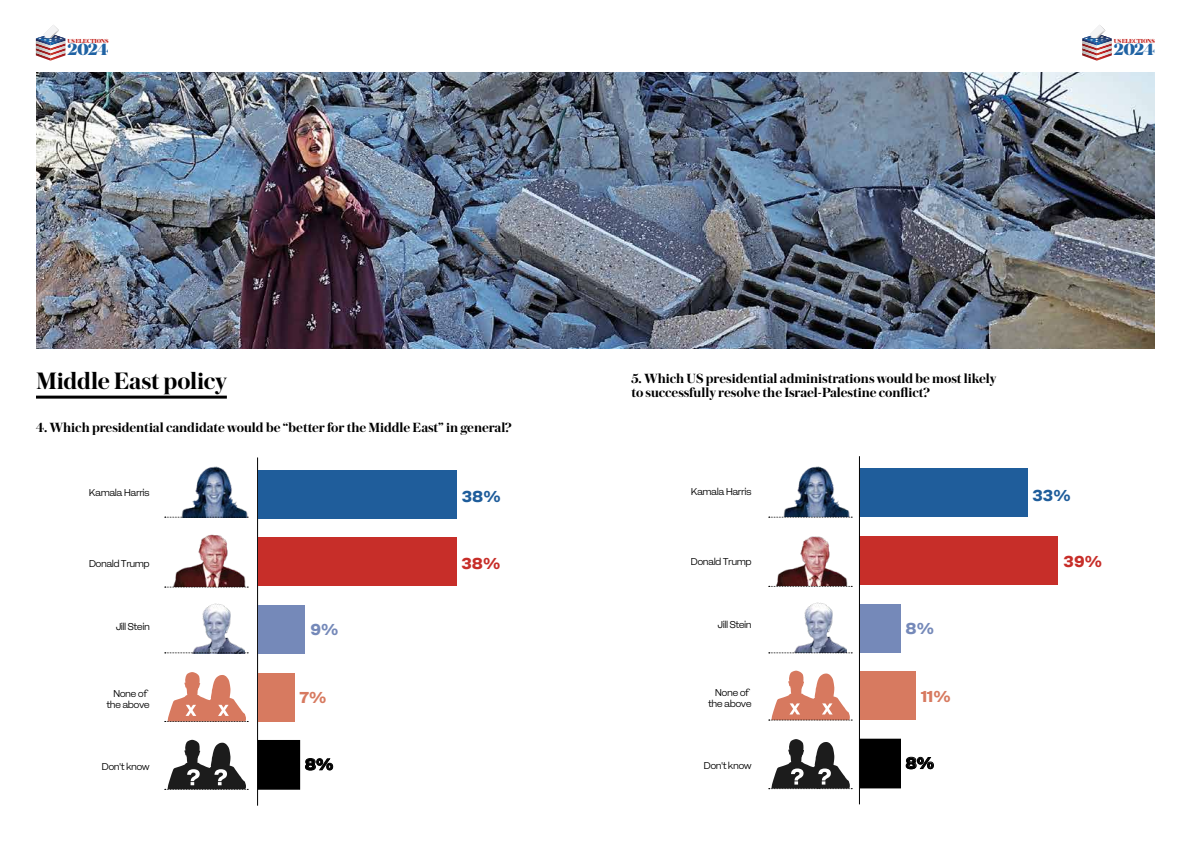
<style>
.page{position:relative;width:1191px;height:842px;background:#fff}
.page>*{position:absolute;margin:0;border:0;box-sizing:border-box;transform-origin:0 0}
.t1{font:600 25px "Austin News Headline";letter-spacing:-.01em;color:#000}
.t2{font:800 17.2px "Austin News Headline";letter-spacing:-.02em;color:#1f62a3}
.t3{font:800 16px "Isento";color:#1f5d9b}
.t4{font:800 16px "Isento";color:#c72e29}
.t5{font:800 16px "Isento";color:#d77a60}
.t6{font:800 16px "Isento";color:#7589b9}
.t7{font:800 16px "Isento";color:#000}
.t8{font:600 14px/14px "Austin News Headline";color:#000}
.t9{font:800 13px "Isento";letter-spacing:-.045em;color:#020202}
.t10{font:10px/11px "Isento";letter-spacing:-.06em;color:#010101;text-align:center}
.t11{font:800 6.1px "Austin News Headline";letter-spacing:-.045em;color:#c62d28}
</style>
<div class="page">
<svg style="left:1082px;top:25px;width:29px;height:36px"></svg>
<svg style="left:36px;top:25px;width:29px;height:36px"></svg>
<img style="left:36px;top:72px;width:1119px;height:276px">
<hr style="left:36px;top:396px;width:191px;height:3px;background:#000">
<svg style="left:305px;top:758px;width:28px;height:12px"></svg>
<hr style="left:257px;top:457px;width:1px;height:349px;background:#010101">
<div style="left:258px;top:740px;width:42px;height:49px;background:#000"></div>
<div style="left:258px;top:673px;width:36px;height:48px;background:#d77a60"></div>
<div style="left:258px;top:605px;width:47px;height:49px;background:#7589b9"></div>
<div style="left:258px;top:537px;width:198px;height:49px;background:#c72e29"></div>
<div style="left:258px;top:470px;width:198px;height:48px;background:#1f5d9b"></div>
<img style="left:178px;top:466px;width:71px;height:51px">
<img style="left:173px;top:534px;width:73px;height:52px">
<img style="left:189px;top:603px;width:55px;height:50px">
<svg style="left:165px;top:517px;width:83px;height:1px"></svg>
<svg style="left:165px;top:587px;width:83px;height:1px"></svg>
<svg style="left:165px;top:653px;width:83px;height:1px"></svg>
<svg style="left:165px;top:672px;width:83px;height:50px"></svg>
<svg style="left:165px;top:740px;width:83px;height:50px"></svg>
<svg style="left:905px;top:757px;width:29px;height:12px"></svg>
<div style="left:859px;top:739px;width:41px;height:49px;background:#000"></div>
<div style="left:859px;top:671px;width:56px;height:49px;background:#d77a60"></div>
<div style="left:859px;top:604px;width:41px;height:48px;background:#7589b9"></div>
<div style="left:859px;top:536px;width:199px;height:49px;background:#c72e29"></div>
<div style="left:859px;top:468px;width:168px;height:49px;background:#1f5d9b"></div>
<hr style="left:859px;top:456px;width:1px;height:348px;background:#010101">
<img style="left:779px;top:466px;width:73px;height:51px">
<img style="left:776px;top:536px;width:76px;height:50px">
<img style="left:794px;top:602px;width:52px;height:50px">
<svg style="left:768px;top:517px;width:84px;height:1px"></svg>
<svg style="left:768px;top:586px;width:84px;height:1px"></svg>
<svg style="left:768px;top:653px;width:84px;height:1px"></svg>
<svg style="left:768px;top:670px;width:84px;height:51px"></svg>
<svg style="left:768px;top:739px;width:84px;height:50px"></svg>
<p class="t11" style="left:67px;top:36px;width:43px">US ELECTIONS</p>
<p class="t2" style="left:67px;top:37px;width:43px">2024</p>
<p class="t11" style="left:1113px;top:36px;width:43px">US ELECTIONS</p>
<p class="t2" style="left:1113px;top:37px;width:43px">2024</p>
<h1 class="t1" style="left:36px;top:363px;width:192px">Middle East policy</h1>
<p class="t8" style="left:36px;top:420px;width:477px">4. Which presidential candidate would be “better for the Middle East” in general?</p>
<p class="t9" style="left:90px;top:417px;width:310px">4. WHICH PRESIDENTIAL CANDIDATE WOULD BE</p>
<p class="t8" style="left:631px;top:371px;width:366px">5. Which US presidential administrations would be most likely to successfully resolve the Israel-Palestine conflict?</p>
<p class="t10" style="left:691px;top:486px;width:62px">Kamala Harris</p>
<p class="t10" style="left:89px;top:487px;width:62px">Kamala Harris</p>
<p class="t3" style="left:1032px;top:485px;width:40px">33%</p>
<p class="t3" style="left:461px;top:486px;width:41px">38%</p>
<p class="t10" style="left:89px;top:558px;width:63px">Donald Trump</p>
<p class="t4" style="left:461px;top:553px;width:41px">38%</p>
<p class="t10" style="left:690px;top:556px;width:63px">Donald Trump</p>
<p class="t4" style="left:1063px;top:552px;width:40px">39%</p>
<p class="t10" style="left:116px;top:621px;width:36px">Jill Stein</p>
<p class="t6" style="left:310px;top:620px;width:30px">9%</p>
<p class="t10" style="left:717px;top:619px;width:36px">Jill Stein</p>
<p class="t6" style="left:905px;top:618px;width:31px">8%</p>
<p class="t10" style="left:106px;top:688px;width:45px">None of the above</p>
<p class="t5" style="left:299px;top:688px;width:29px">7%</p>
<p class="t10" style="left:708px;top:687px;width:45px">None of the above</p>
<p class="t5" style="left:921px;top:686px;width:32px">11%</p>
<p class="t10" style="left:102px;top:761px;width:50px">Don't know</p>
<p class="t7" style="left:304px;top:754px;width:31px">8%</p>
<p class="t10" style="left:703px;top:760px;width:50px">Don't know</p>
<p class="t7" style="left:905px;top:753px;width:31px">8%</p>
</div>
